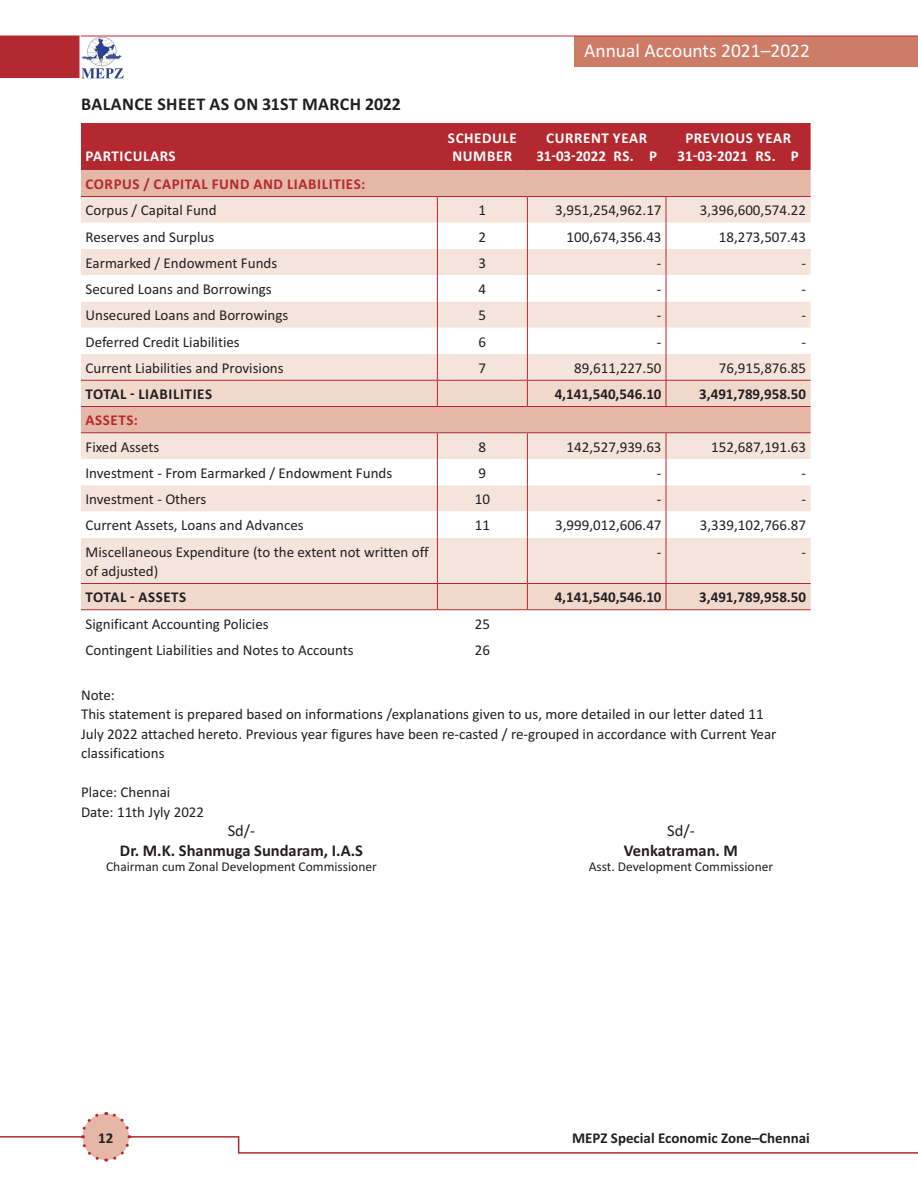
<style>
.page{position:relative;width:918px;height:1188px;background:#fff}
.page>*{position:absolute;margin:0;border:0;box-sizing:border-box;transform-origin:0 0}
.t1{font:19.5px "Calibri";color:#fff}
.t2{font:700 18px "Calibri";letter-spacing:.025em;color:#231f20}
.t3{font:700 16.5px "Calibri";color:#231f20}
.t4{font:16.5px "Calibri";color:#231f20}
.t5{font:15px/19.5px "Calibri";color:#231f20}
.t6{font:700 15px "Calibri";color:#231f20}
.t7{font:700 15px/18px "Calibri";letter-spacing:.04em;color:#fff;text-align:center}
.t8{font:700 15px "Calibri";letter-spacing:.04em;color:#b4292f}
.t9{font:700 15px "Calibri";letter-spacing:.04em;color:#231f20}
.t10{font:13.5px "Calibri";color:#231f20}
</style>
<div class="page">
<div style="left:574px;top:36px;width:344px;height:31px;background:#cd7c67"></div>
<div style="left:0;top:36px;width:80px;height:42px;background:#b4292f"></div>
<img style="left:81px;top:37px;width:43px;height:42px">
<svg style="left:0;top:1112px;width:918px;height:50px"></svg>
<hr style="left:0;top:36px;width:918px;height:1px;background:#b4292f">
<hr style="left:80px;top:35px;width:1px;height:43px;background:#fff">
<div style="left:81px;top:123px;width:730px;height:47px;background:#b4292f"></div>
<div style="left:81px;top:170px;width:730px;height:26px;background:#e4b7a6"></div>
<div style="left:81px;top:197px;width:730px;height:26px;background:#f5e4dc"></div>
<svg style="left:81px;top:223px;width:730px;height:157px"></svg>
<svg style="left:81px;top:381px;width:730px;height:228px"></svg>
<hr style="left:81px;top:583px;width:356px;height:1px;background:#b4292f">
<hr style="left:666px;top:583px;width:145px;height:1px;background:#b4292f">
<hr style="left:437px;top:123px;width:1px;height:47px;background:#b4292f">
<hr style="left:527px;top:123px;width:1px;height:47px;background:#b4292f">
<hr style="left:666px;top:123px;width:1px;height:47px;background:#b4292f">
<svg style="left:437px;top:433px;width:1px;height:105px"></svg>
<svg style="left:527px;top:433px;width:1px;height:105px"></svg>
<svg style="left:666px;top:433px;width:1px;height:105px"></svg>
<hr style="left:437px;top:538px;width:1px;height:45px;background:#b4292f">
<hr style="left:527px;top:538px;width:1px;height:45px;background:#b4292f">
<hr style="left:666px;top:538px;width:1px;height:45px;background:#b4292f">
<hr style="left:437px;top:583px;width:90px;height:1px;background:#b4292f">
<svg style="left:437px;top:584px;width:1px;height:25px"></svg>
<hr style="left:527px;top:583px;width:139px;height:1px;background:#b4292f">
<svg style="left:527px;top:584px;width:1px;height:25px"></svg>
<svg style="left:666px;top:584px;width:1px;height:25px"></svg>
<hr style="left:81px;top:432px;width:356px;height:1px;background:#b4292f">
<hr style="left:437px;top:432px;width:90px;height:1px;background:#b4292f">
<hr style="left:527px;top:432px;width:139px;height:1px;background:#b4292f">
<hr style="left:666px;top:432px;width:145px;height:1px;background:#b4292f">
<hr style="left:81px;top:196px;width:356px;height:1px;background:#b4292f">
<hr style="left:437px;top:196px;width:90px;height:1px;background:#b4292f">
<hr style="left:527px;top:196px;width:139px;height:1px;background:#b4292f">
<hr style="left:666px;top:196px;width:145px;height:1px;background:#b4292f">
<hr style="left:81px;top:380px;width:356px;height:1px;background:#b4292f">
<hr style="left:437px;top:380px;width:90px;height:1px;background:#b4292f">
<svg style="left:437px;top:197px;width:1px;height:209px"></svg>
<hr style="left:527px;top:380px;width:139px;height:1px;background:#b4292f">
<svg style="left:527px;top:197px;width:1px;height:209px"></svg>
<hr style="left:666px;top:380px;width:145px;height:1px;background:#b4292f">
<svg style="left:666px;top:197px;width:1px;height:209px"></svg>
<hr style="left:81px;top:406px;width:356px;height:1px;background:#b4292f">
<hr style="left:437px;top:406px;width:90px;height:1px;background:#b4292f">
<hr style="left:527px;top:406px;width:139px;height:1px;background:#b4292f">
<hr style="left:666px;top:406px;width:145px;height:1px;background:#b4292f">
<hr style="left:81px;top:609px;width:356px;height:1px;background:#b4292f">
<hr style="left:437px;top:609px;width:90px;height:1px;background:#b4292f">
<hr style="left:527px;top:609px;width:139px;height:1px;background:#b4292f">
<hr style="left:666px;top:609px;width:145px;height:1px;background:#b4292f">
<p class="t2" style="left:81px;top:91px;width:321px">BALANCE SHEET AS ON 31ST MARCH 2022</p>
<p class="t7" style="left:86px;top:147px;width:92px">PARTICULARS</p>
<h1 class="t1" style="left:584px;top:38px;width:227px">Annual Accounts 2021–2022</h1>
<p class="t7" style="left:448px;top:129px;width:70px;text-align:left">SCHEDULE<br>NUMBER</p>
<p class="t7" style="left:536px;top:129px;width:122px">CURRENT YEAR<br>31-03-2022 RS. P</p>
<p class="t7" style="left:678px;top:129px;width:123px">PREVIOUS YEAR<br>31-03-2021 RS. P</p>
<p class="t8" style="left:86px;top:173px;width:281px">CORPUS / CAPITAL FUND AND LIABILITIES:</p>
<p class="t5" style="left:86px;top:200px;width:133px">Corpus / Capital Fund</p>
<p class="t5" style="left:479px;top:200px;width:9px">1</p>
<p class="t5" style="left:555px;top:200px;width:108px">3,951,254,962.17</p>
<p class="t5" style="left:700px;top:200px;width:108px">3,396,600,574.22</p>
<p class="t5" style="left:86px;top:226px;width:130px">Reserves and Surplus</p>
<p class="t5" style="left:479px;top:226px;width:9px">2</p>
<p class="t5" style="left:567px;top:226px;width:96px">100,674,356.43</p>
<p class="t5" style="left:719px;top:226px;width:89px">18,273,507.43</p>
<p class="t5" style="left:86px;top:252px;width:193px">Earmarked / Endowment Funds</p>
<p class="t5" style="left:479px;top:252px;width:9px">3</p>
<p class="t5" style="left:657px;top:252px;width:6px">-</p>
<p class="t5" style="left:802px;top:252px;width:6px">-</p>
<p class="t5" style="left:86px;top:279px;width:188px">Secured Loans and Borrowings</p>
<p class="t5" style="left:479px;top:279px;width:9px">4</p>
<p class="t5" style="left:657px;top:279px;width:6px">-</p>
<p class="t5" style="left:802px;top:279px;width:6px">-</p>
<p class="t5" style="left:86px;top:305px;width:204px">Unsecured Loans and Borrowings</p>
<p class="t5" style="left:479px;top:305px;width:9px">5</p>
<p class="t5" style="left:657px;top:305px;width:6px">-</p>
<p class="t5" style="left:802px;top:305px;width:6px">-</p>
<p class="t5" style="left:86px;top:331px;width:156px">Deferred Credit Liabilities</p>
<p class="t5" style="left:479px;top:331px;width:9px">6</p>
<p class="t5" style="left:657px;top:331px;width:6px">-</p>
<p class="t5" style="left:802px;top:331px;width:6px">-</p>
<p class="t5" style="left:86px;top:357px;width:200px">Current Liabilities and Provisions</p>
<p class="t5" style="left:479px;top:357px;width:9px">7</p>
<p class="t5" style="left:574px;top:357px;width:89px">89,611,227.50</p>
<p class="t5" style="left:719px;top:357px;width:89px">76,915,876.85</p>
<p class="t9" style="left:86px;top:383px;width:128px">TOTAL - LIABILITIES</p>
<p class="t6" style="left:555px;top:383px;width:108px">4,141,540,546.10</p>
<p class="t6" style="left:699px;top:383px;width:108px">3,491,789,958.50</p>
<p class="t8" style="left:86px;top:410px;width:54px">ASSETS:</p>
<p class="t5" style="left:86px;top:436px;width:75px">Fixed Assets</p>
<p class="t5" style="left:479px;top:436px;width:9px">8</p>
<p class="t5" style="left:567px;top:436px;width:96px">142,527,939.63</p>
<p class="t5" style="left:711px;top:436px;width:96px">152,687,191.63</p>
<p class="t5" style="left:86px;top:462px;width:308px">Investment - From Earmarked / Endowment Funds</p>
<p class="t5" style="left:479px;top:462px;width:9px">9</p>
<p class="t5" style="left:657px;top:462px;width:6px">-</p>
<p class="t5" style="left:802px;top:462px;width:6px">-</p>
<p class="t5" style="left:86px;top:489px;width:122px">Investment - Others</p>
<p class="t5" style="left:475px;top:489px;width:17px">10</p>
<p class="t5" style="left:657px;top:489px;width:6px">-</p>
<p class="t5" style="left:802px;top:489px;width:6px">-</p>
<p class="t5" style="left:86px;top:515px;width:220px">Current Assets, Loans and Advances</p>
<p class="t5" style="left:475px;top:515px;width:17px">11</p>
<p class="t5" style="left:555px;top:515px;width:108px">3,999,012,606.47</p>
<p class="t5" style="left:700px;top:515px;width:108px">3,339,102,766.87</p>
<p class="t5" style="left:86px;top:541px;width:345px">Miscellaneous Expenditure (to the extent not written off of adjusted)</p>
<p class="t5" style="left:657px;top:541px;width:6px">-</p>
<p class="t5" style="left:802px;top:541px;width:6px">-</p>
<p class="t9" style="left:86px;top:587px;width:102px">TOTAL - ASSETS</p>
<p class="t6" style="left:555px;top:587px;width:108px">4,141,540,546.10</p>
<p class="t6" style="left:699px;top:587px;width:108px">3,491,789,958.50</p>
<p class="t5" style="left:86px;top:613px;width:185px">Significant Accounting Policies</p>
<p class="t5" style="left:475px;top:613px;width:17px">25</p>
<p class="t5" style="left:86px;top:639px;width:270px">Contingent Liabilities and Notes to Accounts</p>
<p class="t5" style="left:475px;top:639px;width:17px">26</p>
<p class="t5" style="left:81px;top:684px;width:697px">Note:<br>This statement is prepared based on informations /explanations given to us, more detailed in our letter dated 11<br>July 2022 attached hereto. Previous year figures have been re-casted / re-grouped in accordance with Current Year classifications</p>
<p class="t5" style="left:81px;top:782px;width:125px">Place: Chennai<br>Date: 11th Jyly 2022</p>
<p class="t4" style="left:228px;top:821px;width:29px">Sd/-</p>
<p class="t4" style="left:667px;top:821px;width:29px">Sd/-</p>
<p class="t3" style="left:120px;top:839px;width:245px">Dr. M.K. Shanmuga Sundaram, I.A.S</p>
<p class="t3" style="left:624px;top:839px;width:116px">Venkatraman. M</p>
<p class="t10" style="left:106px;top:858px;width:272px">Chairman cum Zonal Development Commissioner</p>
<p class="t10" style="left:589px;top:858px;width:186px">Asst. Development Commissioner</p>
<p class="t6" style="left:98px;top:1127px;width:17px">12</p>
<p class="t6" style="left:572px;top:1128px;width:239px">MEPZ Special Economic Zone–Chennai</p>
</div>
